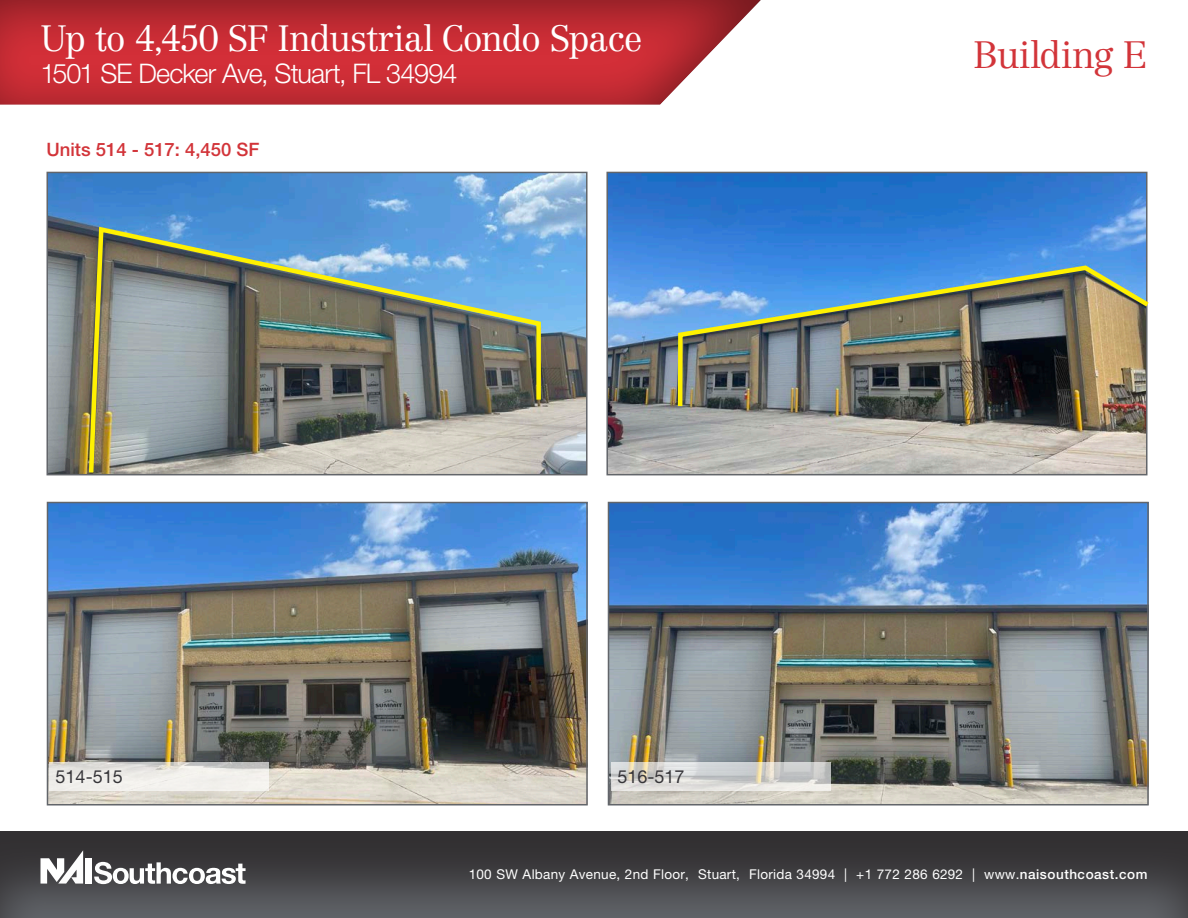
<style>
.page{position:relative;width:1188px;height:918px;background:#fff}
.page>*{position:absolute;margin:0;border:0;box-sizing:border-box;transform-origin:0 0}
.t1{font:300 37.5px "Centennial LT Std";letter-spacing:-.005em;color:#d23439}
.t2{font:300 36px "Centennial LT Std";letter-spacing:-.04em;color:#fff}
.t3{font:300 27px "Helvetica Neue LT Std";letter-spacing:-.035em;color:#fff}
.t4{font:500 18.45px "Helvetica Neue LT Std";color:#d23439}
.t5{font:18px "Helvetica Neue LT Std";color:#363539}
.t6{font:13.5px "Helvetica Neue LT Std";letter-spacing:.02em;color:#fff}
.s1{font-weight:500}
</style>
<div class="page">
<div style="left:0;top:830px;width:1188px;height:88px;background:#231f20;opacity:.75"></div>
<div style="left:0;top:0;width:762px;height:106px;background:#231f20;opacity:.51"></div>
<div style="left:85px;top:858px;width:7px;height:26px;background:#fff"></div>
<svg style="left:40px;top:850px;width:43px;height:34px"></svg>
<svg style="left:94px;top:862px;width:152px;height:22px"></svg>
<img style="left:49px;top:175px;width:536px;height:297px">
<div style="left:46px;top:172px;width:542px;height:303px;border:2px solid #62656a"></div>
<img style="left:606px;top:171px;width:542px;height:305px">
<img style="left:87px;top:230px;width:456px;height:246px">
<img style="left:676px;top:263px;width:473px;height:148px">
<img style="left:611px;top:505px;width:535px;height:298px">
<div style="left:608px;top:502px;width:541px;height:304px;border:2px solid #62656a"></div>
<svg style="left:611px;top:762px;width:220px;height:28px;background:#d6d5d2"></svg>
<img style="left:50px;top:505px;width:535px;height:298px">
<div style="left:47px;top:502px;width:541px;height:304px;border:2px solid #62656a"></div>
<svg style="left:49px;top:762px;width:220px;height:28px;background:#e9e7e3"></svg>
<p class="t2" style="left:40px;top:17px;width:604px">Up to 4,450 SF Industrial Condo Space</p>
<p class="t3" style="left:40px;top:57px;width:418px">1501 SE Decker Ave, Stuart, FL 34994</p>
<p class="t4" style="left:46px;top:139px;width:215px">Units 514 - 517: 4,450 SF</p>
<p class="t5" style="left:56px;top:766px;width:69px">514-515</p>
<p class="t5" style="left:617px;top:766px;width:69px">516-517</p>
<p class="t1" style="left:973px;top:33px;width:176px">Building E</p>
<p class="t6" style="left:469px;top:866px;width:680px">100 SW Albany Avenue, 2nd Floor, Stuart, Florida 34994 | +1 772 286 6292 | www.<span class="s1">naisouthcoast.com</span></p>
</div>
